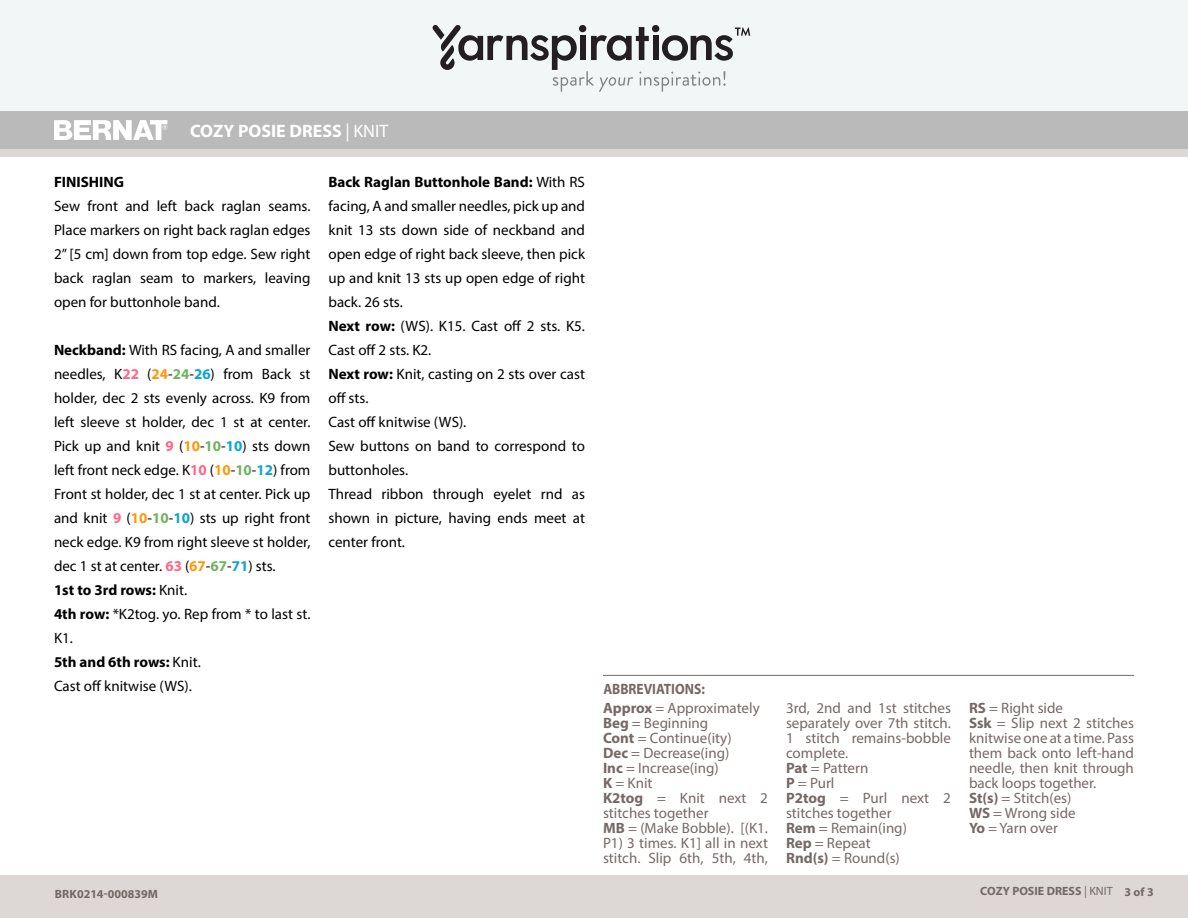
<style>
.page{position:relative;width:1188px;height:918px;background:#fff}
.page>*{position:absolute;margin:0;border:0;box-sizing:border-box;transform-origin:0 0}
.Body{font:700 18px "Myriad Pro";color:#fff}
.t1{font:15px/24px "Myriad Pro";color:#000}
.t2{font:15px/15px "Myriad Pro";color:#756966}
.t3{font:700 15px/19.5px "Myriad Pro";color:#756966;scale:.9 1}
.t4{font:700 13.5px "Myriad Pro";letter-spacing:.02em;color:#fff}
.Body-2{font:700 12px "Myriad Pro";color:#746865}
.t5{font:700 12px "Myriad Pro";letter-spacing:.02em;color:#756966}
.s1{font-weight:400}
.s2{font-weight:700}
.s3{font-weight:700;color:#ff6887}
.s4{font-weight:700;color:#fd9909}
.s5{font-weight:700;color:#72b261}
.s6{font-weight:700;color:#0ca4d6}
</style>
<div class="page">
<div style="left:0;top:875px;width:1188px;height:43px;background:#ddd7d6"></div>
<div style="left:0;top:149px;width:1188px;height:9px;background:#ddd7d6"></div>
<div style="left:0;top:111px;width:1188px;height:38px;background:#bababa"></div>
<svg style="left:54px;top:120px;width:113px;height:20px"></svg>
<div style="left:0;top:0;width:1188px;height:111px;background:#f3f6f7"></div>
<svg style="left:433px;top:25px;width:318px;height:67px"></svg>
<div style="left:0;top:157px;width:1188px;height:717px;background:#fff"></div>
<hr style="left:603px;top:675px;width:531px;height:1px;background:#756966">
<p class="t4" style="left:202px;top:120px;width:158px">COZY POSIE DRESS <span class="s1">| KNIT</span></p>
<p class="Body" style="left:190px;top:120px;width:200px">COZY POSIE DRESS <span class="s1">| KNIT</span></p>
<p class="t1" style="left:54px;top:169px;width:258px"><span class="s2">FINISHING<br></span>Sew front and left back raglan seams.<br>Place markers on right back raglan edges<br>2” [5 cm] down from top edge. Sew right back raglan seam to markers, leaving open for buttonhole band.</p>
<p class="t1" style="left:54px;top:337px;width:258px"><span class="s2">Neckband:</span> With RS facing, A and smaller needles, K<span class="s3">22</span> (<span class="s4">24</span>-<span class="s5">24</span>-<span class="s6">26</span>) from Back st holder, dec 2 sts evenly across. K9 from left sleeve st holder, dec 1 st at center.<br>Pick up and knit <span class="s3">9</span> (<span class="s4">10</span>-<span class="s5">10</span>-<span class="s6">10</span>) sts down left front neck edge. K<span class="s3">10</span> (<span class="s4">10</span>-<span class="s5">10</span>-<span class="s6">12</span>) from Front st holder, dec 1 st at center. Pick up and knit <span class="s3">9</span> (<span class="s4">10</span>-<span class="s5">10</span>-<span class="s6">10</span>) sts up right front neck edge. K9 from right sleeve st holder, dec 1 st at center. <span class="s3">63</span> (<span class="s4">67</span>-<span class="s5">67</span>-<span class="s6">71</span>) sts.<br><span class="s2">1st to 3rd rows:</span> Knit.<br><span class="s2">4th row:</span> *K2tog. yo. Rep from * to last st.<br>K1.<br><span class="s2">5th and 6th rows:</span> Knit.<br>Cast off knitwise (WS).</p>
<p class="t1" style="left:328px;top:169px;width:258px"><span class="s2">Back Raglan Buttonhole Band:</span> With RS facing, A and smaller needles, pick up and knit 13 sts down side of neckband and open edge of right back sleeve, then pick up and knit 13 sts up open edge of right back. 26 sts.<br><span class="s2">Next row:</span> (WS). K15. Cast off 2 sts. K5.<br>Cast off 2 sts. K2.<br><span class="s2">Next row:</span> Knit, casting on 2 sts over cast off sts.<br>Cast off knitwise (WS).<br>Sew buttons on band to correspond to buttonholes.<br>Thread ribbon through eyelet rnd as shown in picture, having ends meet at center front.</p>
<p class="t3" style="left:603px;top:679px;width:176px">ABBREVIATIONS:<br>Approx <span class="s1">= Approximately</span></p>
<p class="t2" style="left:603px;top:716px;width:167px"><span class="s2">Beg</span> = Beginning<br><span class="s2">Cont</span> = Continue(ity)<br><span class="s2">Dec</span> = Decrease(ing)<br><span class="s2">Inc</span> = Increase(ing)<br><span class="s2">K</span> = Knit<br><span class="s2">K2tog</span> = Knit next 2 stitches together<br><span class="s2">MB</span> = (Make Bobble). [(K1.<br>P1) 3 times. K1] all in next stitch. Slip 6th, 5th, 4th,</p>
<p class="t2" style="left:786px;top:701px;width:167px">3rd, 2nd and 1st stitches separately over 7th stitch.<br>1 stitch remains-bobble complete.<br><span class="s2">Pat</span> = Pattern<br><span class="s2">P</span> = Purl<br><span class="s2">P2tog</span> = Purl next 2 stitches together<br><span class="s2">Rem</span> = Remain(ing)<br><span class="s2">Rep</span> = Repeat<br><span class="s2">Rnd(s)</span> = Round(s)</p>
<p class="t2" style="left:969px;top:701px;width:167px"><span class="s2">RS</span> = Right side<br><span class="s2">Ssk</span> = Slip next 2 stitches knitwise one at a time. Pass them back onto left-hand needle, then knit through back loops together.<br><span class="s2">St(s)</span> = Stitch(es)<br><span class="s2">WS</span> = Wrong side<br><span class="s2">Yo</span> = Yarn over</p>
<p class="t5" style="left:970px;top:883px;width:140px">COZY POSIE DRES <span class="s1">| KNIT</span></p>
<p class="t5" style="left:1126px;top:883px;width:31px">3 of 3</p>
<p class="Body-2" style="left:55px;top:886px;width:105px">BRK0214-000839M</p>
<p class="Body-2" style="left:980px;top:884px;width:134px">COZY POSIE DRESS <span class="s1">| KNIT</span></p>
<p class="Body-2" style="left:1124px;top:884px;width:31px">3 of 3</p>
</div>
